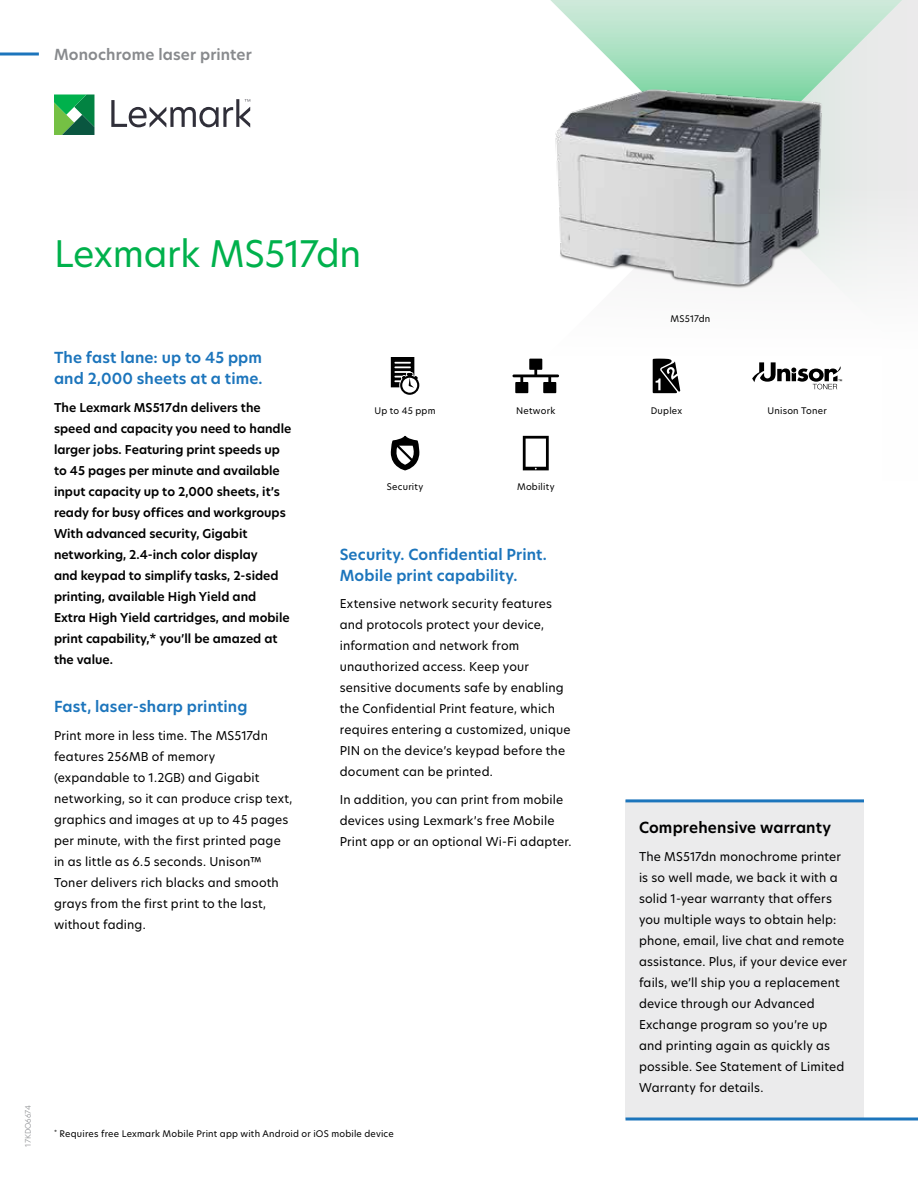
<style>
.page{position:relative;width:918px;height:1188px;background:#fff}
.page>*{position:absolute;margin:0;border:0;box-sizing:border-box;transform-origin:0 0}
.t1{font:36px "TP Hero";letter-spacing:-.01em;color:#00b14c}
.t2{font:600 15px/21px "TP Hero";letter-spacing:.01em;color:#1c75bc}
.t3{font:600 15px "TP Hero";letter-spacing:.01em;color:#888a8d}
.t4{font:600 15px "TP Hero";letter-spacing:.01em;color:#000}
.t5{font:12px/21px "TP Hero";letter-spacing:.015em;color:#000}
.t6{font:600 12px/21px "TP Hero";color:#000}
.t7{font:9px "TP Hero";letter-spacing:.025em;color:#000}
.t8{font:300 7.5px "TP Hero";color:#888a8d}
</style>
<div class="page">
<svg style="left:0;top:52px;width:39px;height:4px"></svg>
<svg style="left:837px;top:0;width:81px;height:381px"></svg>
<svg style="left:550px;top:0;width:366px;height:176px"></svg>
<svg style="left:111px;top:99px;width:139px;height:28px"></svg>
<svg style="left:54px;top:94px;width:40px;height:41px"></svg>
<svg style="left:391px;top:357px;width:28px;height:38px"></svg>
<svg style="left:512px;top:359px;width:47px;height:34px"></svg>
<svg style="left:653px;top:359px;width:27px;height:34px"></svg>
<svg style="left:752px;top:362px;width:90px;height:27px"></svg>
<svg style="left:391px;top:436px;width:28px;height:34px"></svg>
<svg style="left:523px;top:436px;width:26px;height:34px"></svg>
<img style="left:550px;top:76px;width:287px;height:213px">
<div style="left:626px;top:801px;width:238px;height:318px;background:#ebebec"></div>
<hr style="left:626px;top:1118px;width:238px;height:2px;background:#1c75bc">
<hr style="left:864px;top:1118px;width:54px;height:2px;background:#1c75bc">
<hr style="left:626px;top:799px;width:238px;height:3px;background:#1c75bc">
<p class="t3" style="left:54px;top:44px;width:199px">Monochrome laser printer</p>
<p class="t8" style="left:23px;top:1147px;width:43px;rotate:-90deg">17KDO6674</p>
<h1 class="t1" style="left:54px;top:229px;width:309px">Lexmark MS517dn</h1>
<p class="t7" style="left:671px;top:313px;width:41px">MS517dn</p>
<p class="t2" style="left:54px;top:347px;width:210px">The fast lane: up to 45 ppm and 2,000 sheets at a time.</p>
<p class="t6" style="left:54px;top:397px;width:239px">The Lexmark MS517dn delivers the speed and capacity you need to handle larger jobs. Featuring print speeds up to 45 pages per minute and available input capacity up to 2,000 sheets, it’s ready for busy offices and workgroups With advanced security, Gigabit networking, 2.4-inch color display<br>and keypad to simplify tasks, 2-sided printing, available High Yield and<br>Extra High Yield cartridges, and mobile print capability,* you’ll be amazed at the value.</p>
<p class="t2" style="left:54px;top:696px;width:195px">Fast, laser-sharp printing</p>
<p class="t5" style="left:54px;top:724px;width:240px">Print more in less time. The MS517dn features 256MB of memory (expandable to 1.2GB) and Gigabit networking, so it can produce crisp text, graphics and images at up to 45 pages per minute, with the first printed page in as little as 6.5 seconds. Unison™ Toner delivers rich blacks and smooth grays from the first print to the last, without fading.</p>
<p class="t7" style="left:375px;top:405px;width:63px">Up to 45 ppm</p>
<p class="t7" style="left:516px;top:405px;width:41px">Network</p>
<p class="t7" style="left:651px;top:405px;width:33px">Duplex</p>
<p class="t7" style="left:768px;top:405px;width:61px">Unison Toner</p>
<p class="t7" style="left:387px;top:480px;width:38px">Security</p>
<p class="t7" style="left:517px;top:480px;width:39px">Mobility</p>
<p class="t2" style="left:340px;top:544px;width:209px">Security. Confidential Print.<br>Mobile print capability.</p>
<p class="t5" style="left:340px;top:593px;width:232px">Extensive network security features and protocols protect your device, information and network from unauthorized access. Keep your sensitive documents safe by enabling the Confidential Print feature, which requires entering a customized, unique PIN on the device’s keypad before the document can be printed.</p>
<p class="t5" style="left:340px;top:789px;width:233px">In addition, you can print from mobile devices using Lexmark’s free Mobile<br>Print app or an optional Wi-Fi adapter.</p>
<p class="t4" style="left:639px;top:818px;width:194px">Comprehensive warranty</p>
<p class="t5" style="left:639px;top:846px;width:210px">The MS517dn monochrome printer is so well made, we back it with a solid 1-year warranty that offers you multiple ways to obtain help: phone, email, live chat and remote assistance. Plus, if your device ever fails, we’ll ship you a replacement device through our Advanced<br>Exchange program so you’re up and printing again as quickly as possible. See Statement of Limited<br>Warranty for details.</p>
<p class="t7" style="left:54px;top:1127px;width:341px"><sup>*</sup> Requires free Lexmark Mobile Print app with Android or iOS mobile device</p>
</div>
